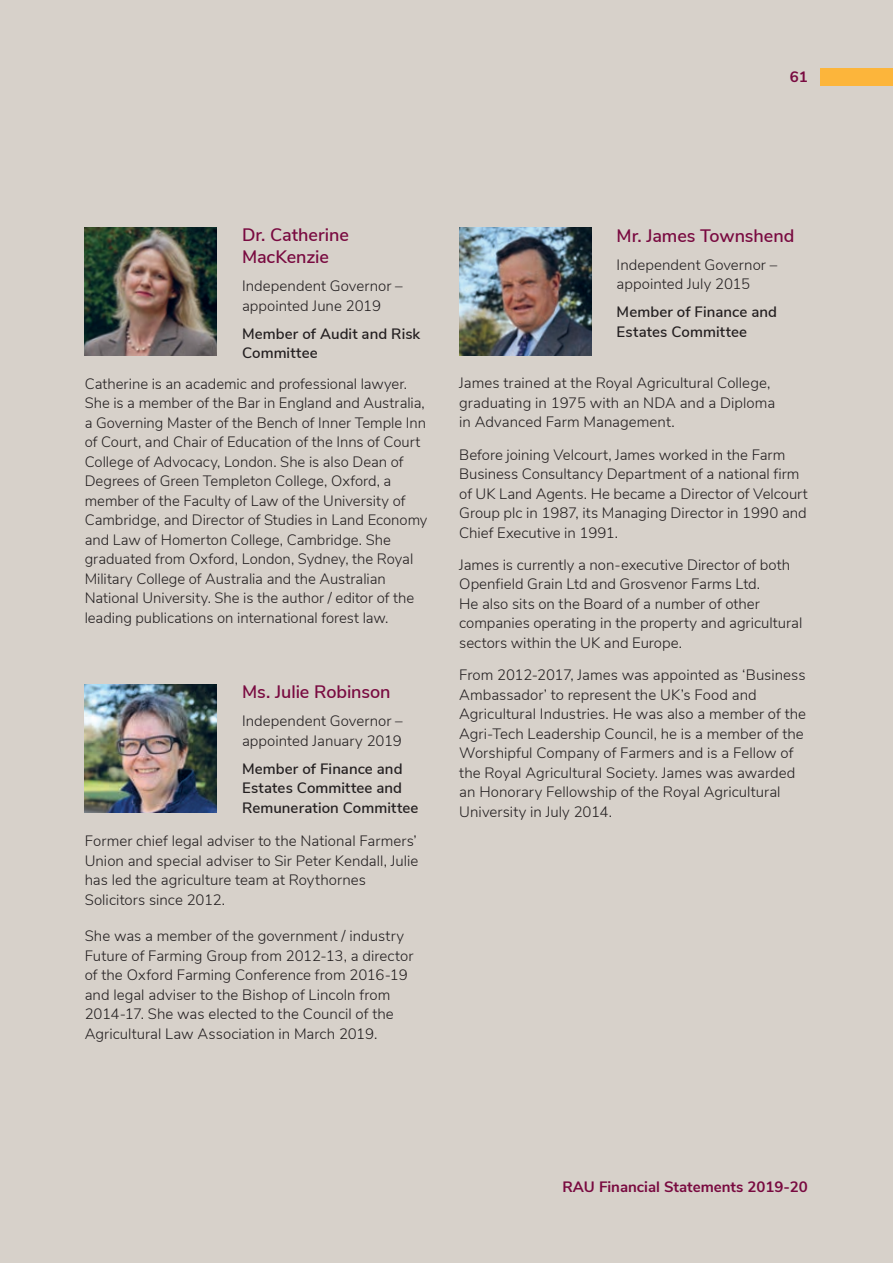
<style>
.page{position:relative;width:893px;height:1263px;background:#d7d1ca}
.page>*{position:absolute;margin:0;border:0;box-sizing:border-box;transform-origin:0 0}
.t1{font:600 18px/22.5px "Nunito Sans";letter-spacing:-.005em;color:#790a40}
.t2{font:300 15px/19.5px "Nunito Sans";color:#231f20}
.t3{font:600 15px/19.5px "Nunito Sans";letter-spacing:.005em;color:#231f20}
.t4{font:700 15px "Nunito Sans";color:#790a40}
</style>
<div class="page">
<div style="left:821px;top:68px;width:72px;height:17px;background:#fcb53b"></div>
<img style="left:459px;top:227px;width:132px;height:129px">
<img style="left:85px;top:684px;width:131px;height:129px">
<img style="left:85px;top:227px;width:131px;height:129px">
<p class="t4" style="left:790px;top:66px;width:19px">61</p>
<p class="t1" style="left:242px;top:222px;width:108px">Dr. Catherine<br>MacKenzie</p>
<p class="t2" style="left:242px;top:275px;width:162px">Independent Governor – appointed June 2019</p>
<p class="t3" style="left:242px;top:323px;width:180px">Member of Audit and Risk<br>Committee</p>
<p class="t2" style="left:85px;top:373px;width:344px">Catherine is an academic and professional lawyer.<br>She is a member of the Bar in England and Australia, a Governing Master of the Bench of Inner Temple Inn of Court, and Chair of Education of the Inns of Court College of Advocacy, London. She is also Dean of Degrees of Green Templeton College, Oxford, a member of the Faculty of Law of the University of Cambridge, and Director of Studies in Land Economy and Law of Homerton College, Cambridge. She graduated from Oxford, London, Sydney, the Royal Military College of Australia and the Australian National University. She is the author / editor of the leading publications on international forest law.</p>
<p class="t1" style="left:242px;top:680px;width:150px">Ms. Julie Robinson</p>
<p class="t2" style="left:242px;top:710px;width:162px">Independent Governor – appointed January 2019</p>
<p class="t3" style="left:242px;top:758px;width:178px">Member of Finance and<br>Estates Committee and<br>Remuneration Committee</p>
<p class="t2" style="left:85px;top:830px;width:335px">Former chief legal adviser to the National Farmers’ Union and special adviser to Sir Peter Kendall, Julie has led the agriculture team at Roythornes Solicitors since 2012.</p>
<p class="t2" style="left:85px;top:925px;width:330px">She was a member of the government / industry Future of Farming Group from 2012-13, a director of the Oxford Farming Conference from 2016-19 and legal adviser to the Bishop of Lincoln from 2014-17. She was elected to the Council of the Agricultural Law Association in March 2019.</p>
<p class="t1" style="left:617px;top:223px;width:179px">Mr. James Townshend</p>
<p class="t2" style="left:617px;top:254px;width:162px">Independent Governor – appointed July 2015</p>
<p class="t3" style="left:617px;top:302px;width:162px">Member of Finance and<br>Estates Committee</p>
<p class="t2" style="left:459px;top:372px;width:318px">James trained at the Royal Agricultural College, graduating in 1975 with an NDA and a Diploma in Advanced Farm Management.</p>
<p class="t2" style="left:459px;top:444px;width:350px">Before joining Velcourt, James worked in the Farm Business Consultancy Department of a national firm of UK Land Agents. He became a Director of Velcourt Group plc in 1987, its Managing Director in 1990 and Chief Executive in 1991.</p>
<p class="t2" style="left:459px;top:554px;width:345px">James is currently a non-executive Director of both Openfield Grain Ltd and Grosvenor Farms Ltd.<br>He also sits on the Board of a number of other companies operating in the property and agricultural sectors within the UK and Europe.</p>
<p class="t2" style="left:459px;top:664px;width:348px">From 2012-2017, James was appointed as ‘Business Ambassador’ to represent the UK’s Food and Agricultural Industries. He was also a member of the Agri-Tech Leadership Council, he is a member of the Worshipful Company of Farmers and is a Fellow of the Royal Agricultural Society. James was awarded an Honorary Fellowship of the Royal Agricultural University in July 2014.</p>
<p class="t4" style="left:563px;top:1175px;width:247px">RAU Financial Statements 2019-20</p>
</div>
